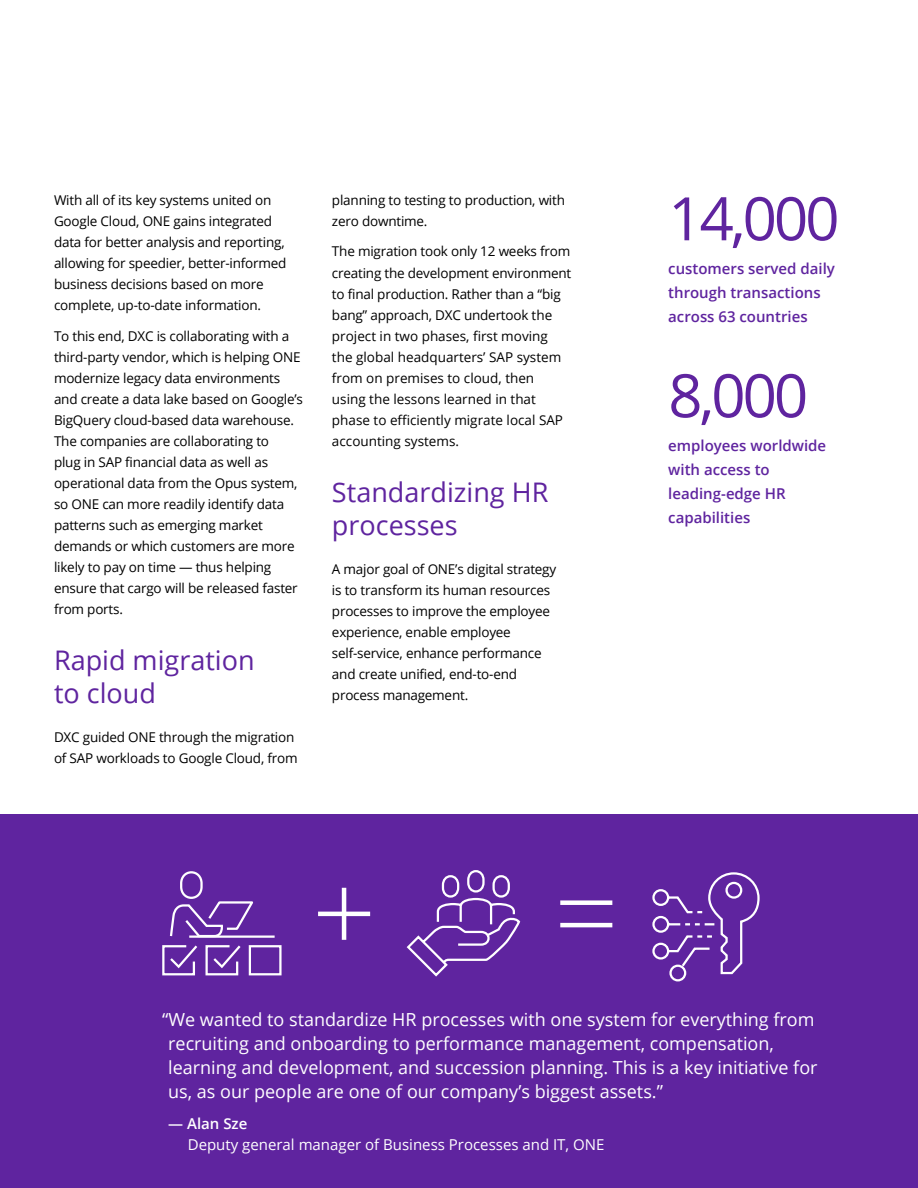
<style>
.page{position:relative;width:918px;height:1188px;background:#fff}
.page>*{position:absolute;margin:0;border:0;box-sizing:border-box;transform-origin:0 0}
.t1{font:300 112.5px "Open Sans";color:#fff}
.t2{font:60px "Open Sans";letter-spacing:-.05em;color:#5f249f}
.t3{font:27px/33px "Open Sans";color:#5f249f}
.t4{font:18px/24px "Open Sans";color:#fff}
.t5{font:600 15px/24px "Open Sans";color:#5f249f}
.t6{font:15px "Open Sans";color:#fff}
.t7{font:600 15px "Open Sans";color:#fff}
.t8{font:13.5px/21px "Open Sans";letter-spacing:-.015em;color:#000}
</style>
<div class="page">
<div style="left:0;top:814px;width:918px;height:374px;background:#5f249f"></div>
<svg style="left:652px;top:872px;width:108px;height:110px"></svg>
<svg style="left:406px;top:870px;width:115px;height:107px"></svg>
<svg style="left:162px;top:871px;width:120px;height:105px"></svg>
<p class="t8" style="left:54px;top:189px;width:234px">With all of its key systems united on Google Cloud, ONE gains integrated data for better analysis and reporting, allowing for speedier, better-informed business decisions based on more complete, up-to-date information.</p>
<p class="t8" style="left:54px;top:325px;width:251px">To this end, DXC is collaborating with a third-party vendor, which is helping ONE modernize legacy data environments and create a data lake based on Google’s BigQuery cloud-based data warehouse.<br>The companies are collaborating to<br>plug in SAP financial data as well as operational data from the Opus system, so ONE can more readily identify data patterns such as emerging market demands or which customers are more likely to pay on time — thus helping ensure that cargo will be released faster from ports.</p>
<h3 class="t3" style="left:54px;top:643px;width:202px">Rapid migration to cloud</h3>
<p class="t8" style="left:54px;top:726px;width:245px">DXC guided ONE through the migration of SAP workloads to Google Cloud, from</p>
<p class="t8" style="left:332px;top:189px;width:235px">planning to testing to production, with zero downtime.</p>
<p class="t8" style="left:332px;top:241px;width:241px">The migration took only 12 weeks from creating the development environment to final production. Rather than a “big bang” approach, DXC undertook the project in two phases, first moving the global headquarters’ SAP system from on premises to cloud, then using the lessons learned in that phase to efficiently migrate local SAP accounting systems.</p>
<h3 class="t3" style="left:332px;top:475px;width:218px">Standardizing HR processes</h3>
<p class="t8" style="left:332px;top:558px;width:226px">A major goal of ONE’s digital strategy is to transform its human resources processes to improve the employee experience, enable employee self‑service, enhance performance and create unified, end-to-end process management.</p>
<h1 class="t1" style="left:312px;top:836px;width:66px">+</h1>
<h1 class="t1" style="left:554px;top:836px;width:66px">=</h1>
<h2 class="t2" style="left:668px;top:177px;width:173px">14,000</h2>
<p class="t5" style="left:668px;top:256px;width:168px">customers served daily through transactions across 63 countries</p>
<h2 class="t2" style="left:668px;top:354px;width:141px">8,000</h2>
<p class="t5" style="left:668px;top:433px;width:160px">employees worldwide with access to leading‑edge HR capabilities</p>
<p class="t4" style="left:168px;top:1007px;width:651px;text-indent:-6px">“We wanted to standardize HR processes with one system for everything from recruiting and onboarding to performance management, compensation, learning and development, and succession planning. This is a key initiative for us, as our people are one of our company’s biggest assets.”</p>
<p class="t7" style="left:168px;top:1113px;width:81px">— Alan Sze</p>
<p class="t6" style="left:188px;top:1134px;width:418px">Deputy general manager of Business Processes and IT, ONE</p>
</div>
